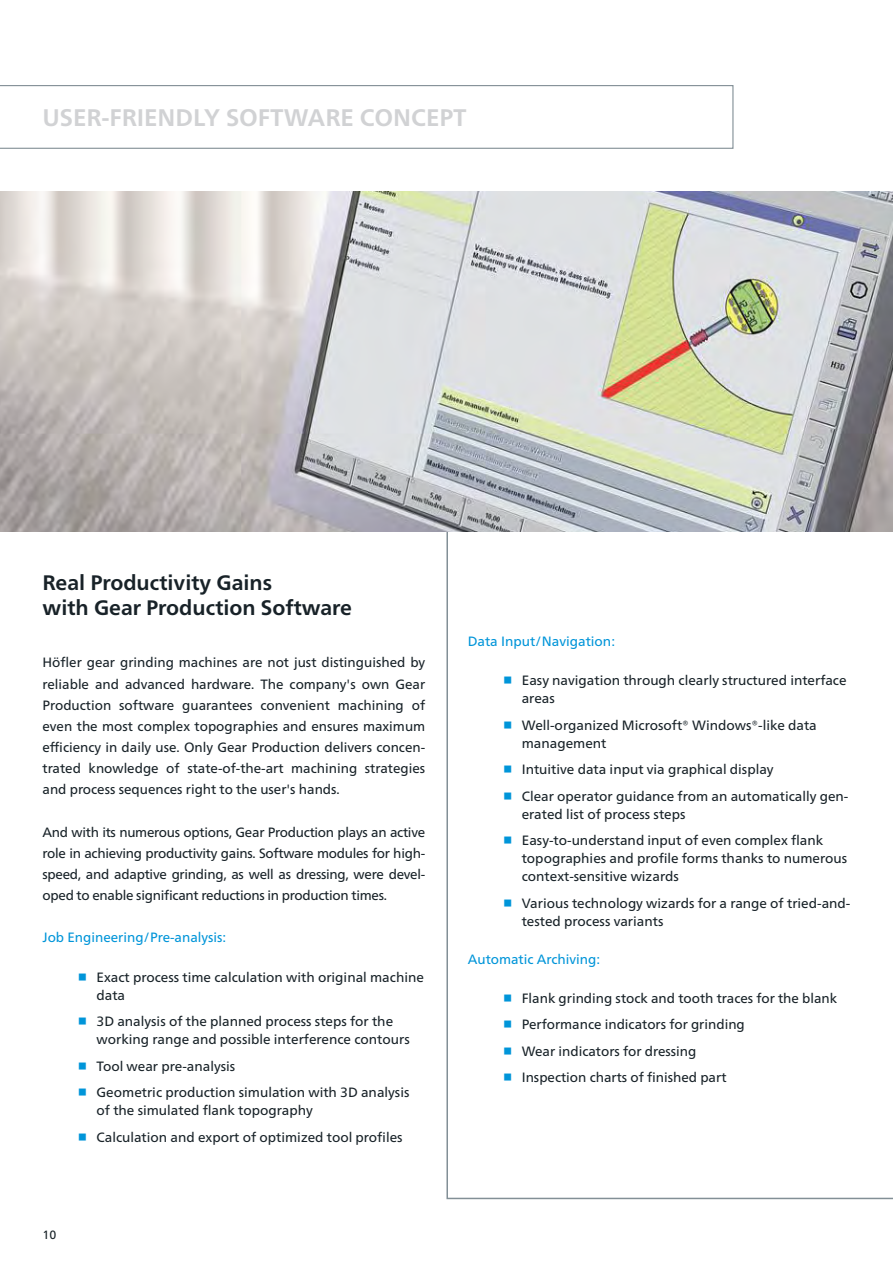
<style>
.page{position:relative;width:893px;height:1263px;background:#fff}
.page>*{position:absolute;margin:0;border:0;box-sizing:border-box;transform-origin:0 0}
.t1{font:700 24px "Frutiger Neue LTW1 G";color:#d1d2d4}
.t2{font:700 21px/25.2px "Frutiger Neue LTW1 G";color:#182228}
.t3{font:13.5px/21.1px "Frutiger Neue LTW1 G";color:#182228}
.t4{font:13.5px "Frutiger Neue LTW1 G";color:#0095d9}
.t5{font:12px "Frutiger Neue LTW1 G";color:#182228}
</style>
<div class="page">
<svg style="left:446px;top:531px;width:446px;height:668px"></svg>
<hr style="left:892px;top:0;width:1px;height:1263px;background:#182228">
<svg style="left:0;top:85px;width:733px;height:64px"></svg>
<img style="left:0;top:191px;width:893px;height:340px">
<svg style="left:504px;top:677px;width:7px;height:7px"></svg>
<svg style="left:504px;top:721px;width:7px;height:7px"></svg>
<svg style="left:504px;top:766px;width:7px;height:7px"></svg>
<svg style="left:504px;top:792px;width:7px;height:7px"></svg>
<svg style="left:504px;top:837px;width:7px;height:7px"></svg>
<svg style="left:504px;top:899px;width:7px;height:7px"></svg>
<svg style="left:504px;top:994px;width:7px;height:7px"></svg>
<svg style="left:504px;top:1021px;width:7px;height:7px"></svg>
<svg style="left:504px;top:1047px;width:7px;height:7px"></svg>
<svg style="left:504px;top:1074px;width:7px;height:7px"></svg>
<h1 class="t1" style="left:43px;top:103px;width:233px">user-friendly softw</h1>
<h1 class="t1" style="left:308px;top:103px;width:145px">are concept</h1>
<h2 class="t2" style="left:43px;top:570px;width:311px">Real Productivity Gains<br>with Gear Production Software</h2>
<p class="t3" style="left:43px;top:652px;width:384px;text-align:justify">Höfler gear grinding machines are not just distinguished by reliable and advanced hardware. The company's own Gear Production software guarantees convenient machining of even the most complex topographies and ensures maximum efficiency in daily use. Only Gear Production delivers concen&shy;trated knowledge of state-of-the-art machining strategies and process sequences right to the user's hands.</p>
<p class="t3" style="left:43px;top:821px;width:384px;text-align:justify">And with its numerous options, Gear Production plays an active role in achieving productivity gains. Software modules for high&shy;speed, and adaptive grinding, as well as dressing, were devel&shy;oped to enable significant reductions in production times.</p>
<p class="t4" style="left:43px;top:930px;width:185px">Job Engineering/Pre-analysis:</p>
<p class="t3" style="left:97px;top:968px;width:329px;line-height:18px">Exact process time calculation with original machine data</p>
<p class="t3" style="left:97px;top:1012px;width:315px;line-height:18px">3D analysis of the planned process steps for the working range and possible interference contours</p>
<p class="t3" style="left:97px;top:1052px;width:314px;line-height:26.5px">Tool wear pre-analysis<br>Geometric production simulation with 3D analysis</p>
<p class="t3" style="left:97px;top:1097px;width:308px;line-height:26.5px">of the simulated flank topography<br>Calculation and export of optimized tool profiles</p>
<p class="t5" style="left:43px;top:1227px;width:15px">10</p>
<p class="t4" style="left:468px;top:634px;width:149px">Data Input/Navigation:</p>
<p class="t3" style="left:522px;top:672px;width:326px;line-height:18px">Easy navigation through clearly structured interface areas</p>
<p class="t3" style="left:522px;top:716px;width:297px;line-height:18px">Well-organized Microsoft® Windows®-like data management</p>
<p class="t3" style="left:522px;top:756px;width:328px;line-height:26.5px">Intuitive data input via graphical display<br>Clear operator guidance from an automatically gen-</p>
<p class="t3" style="left:522px;top:801px;width:303px;line-height:26.5px">erated list of process steps<br>Easy-to-understand input of even complex flank</p>
<p class="t3" style="left:522px;top:850px;width:327px;line-height:18px">topographies and profile forms thanks to numerous context-sensitive wizards</p>
<p class="t3" style="left:522px;top:894px;width:330px;line-height:18px">Various technology wizards for a range of tried-and&shy;tested process variants</p>
<p class="t4" style="left:468px;top:951px;width:134px">Automatic Archiving:</p>
<p class="t3" style="left:522px;top:985px;width:317px;line-height:26.5px">Flank grinding stock and tooth traces for the blank Performance indicators for grinding<br>Wear indicators for dressing<br>Inspection charts of finished part</p>
</div>
